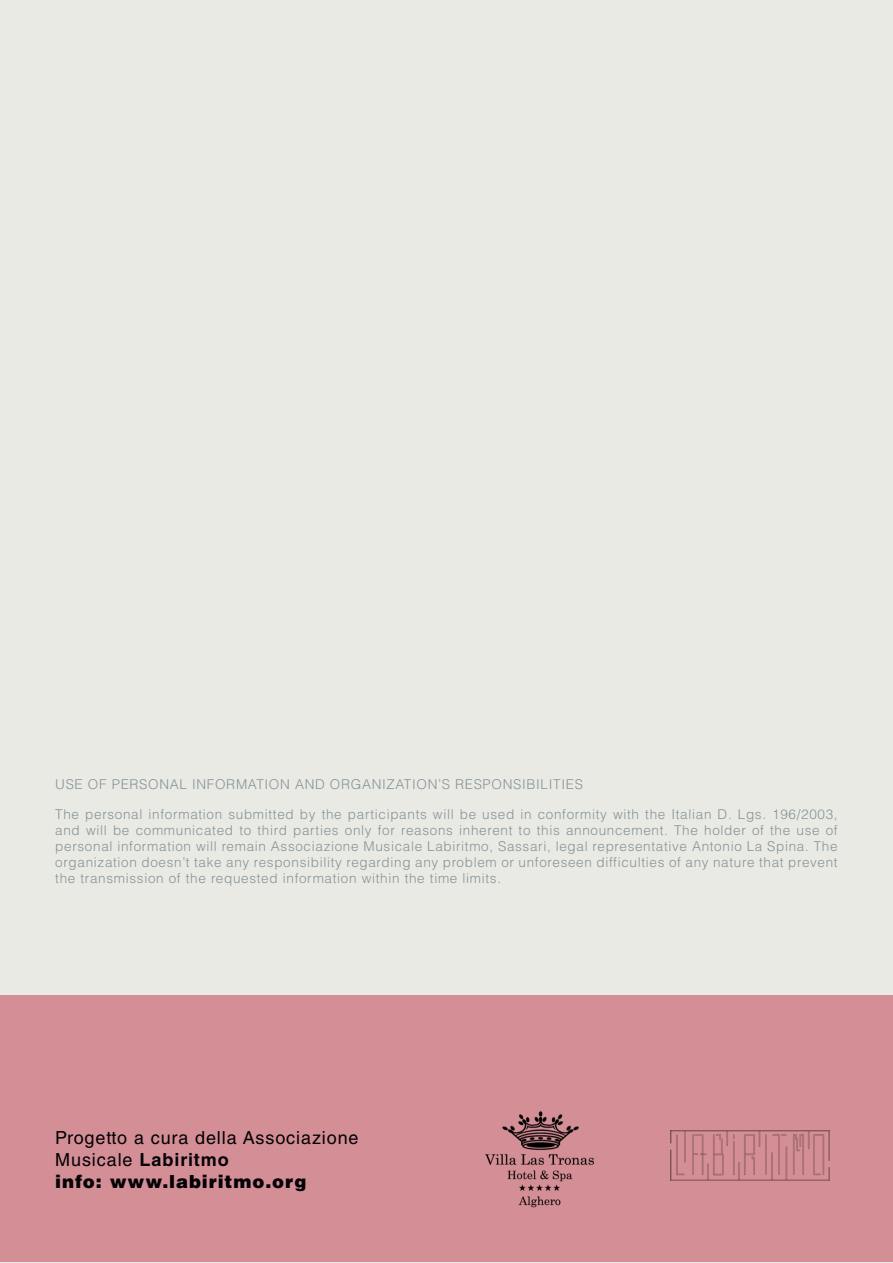
<style>
.page{position:relative;width:893px;height:1263px;background:#e9eae4}
.page>*{position:absolute;margin:0;border:0;box-sizing:border-box;transform-origin:0 0}
.t1{font:18px "Helvetica LT Std";letter-spacing:.05em;color:#030105}
.t2{font:900 18px "Helvetica LT Std";letter-spacing:.05em;color:#030105}
.t3{font:700 18px "Helvetica LT Std";letter-spacing:.05em;color:#030105}
.t4{font:300 13.5px/16.2px "Helvetica LT Std";letter-spacing:.05em;color:#869397;text-align:justify}
.s1{font-weight:400}
</style>
<div class="page">
<div style="left:0;top:995px;width:893px;height:267px;background:#d48e95"></div>
<img style="left:485px;top:1111px;width:109px;height:97px">
<img style="left:670px;top:1130px;width:159px;height:51px">
<p class="t4" style="left:55px;top:776px;width:529px">USE OF PERSONAL INFORMATION AND ORGANIZATION’S RESPONSIBILITIES</p>
<p class="t4" style="left:55px;top:806px;width:784px">The personal information submitted by the participants will be used in conformity with the Italian D. Lgs. 196/2003, and will be communicated to third parties only for reasons inherent to this announcement. The holder of the use of personal information will remain Associazione Musicale Labiritmo, Sassari, legal representative Antonio La Spina. The organization doesn’t take any responsibility regarding any problem or unforeseen difficulties of any nature that prevent the transmission of the requested information within the time limits.</p>
<p class="t1" style="left:55px;top:1128px;width:305px">Progetto a cura della Associazione</p>
<p class="t3" style="left:55px;top:1149px;width:175px"><span class="s1">Musicale</span> Labiritmo</p>
<p class="t2" style="left:55px;top:1169px;width:253px">info: www.labiritmo.org</p>
</div>
